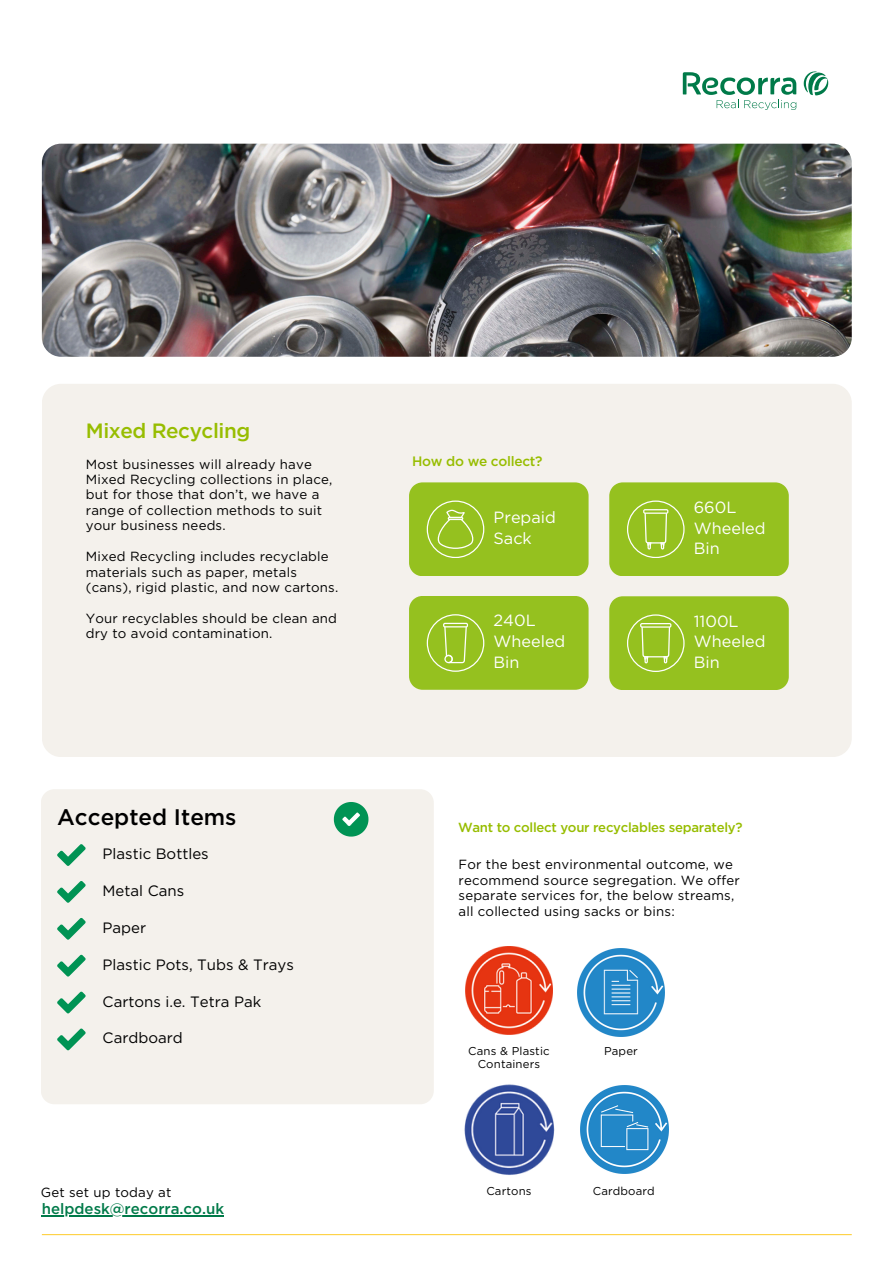
<style>
.page{position:relative;width:894px;height:1264px;background:#fff}
.page>*{position:absolute;margin:0;border:0;box-sizing:border-box;transform-origin:0 0}
.t1{font:500 22.5px "Gotham";color:#000}
.t2{font:500 20.7px "Gotham";letter-spacing:-.02em;color:#97bd00}
.t3{font:16.2px/20.7px "Gotham";color:#fff}
.t4{font:15px "Gotham";color:#000}
.t5{font:500 15px "Gotham";color:#007a49}
.t6{font:500 13.65px "Gotham";letter-spacing:-.02em;color:#97bd00}
.t7{font:13.2px/15.5px "Gotham";letter-spacing:.015em;color:#000}
.t8{font:500 13.2px "Gotham";letter-spacing:-.02em;color:#97bd00}
.t9{font:11.4px/13.4px "Gotham";letter-spacing:.015em;color:#000;text-align:center}
</style>
<div class="page">
<hr style="left:42px;top:1233px;width:809px;height:2px;background:#fed141">
<svg style="left:803px;top:71px;width:25px;height:24px"></svg>
<svg style="left:682px;top:72px;width:114px;height:38px"></svg>
<div style="left:42px;top:384px;width:809px;height:373px;background:#f4f1ec;border-radius:19px"></div>
<div style="left:409px;top:596px;width:179px;height:93px;background:#95c11f"></div>
<div style="left:609px;top:482px;width:179px;height:94px;background:#95c11f"></div>
<div style="left:409px;top:482px;width:179px;height:94px;background:#95c11f"></div>
<div style="left:609px;top:596px;width:179px;height:94px;background:#95c11f"></div>
<img style="left:42px;top:144px;width:809px;height:212px;border-radius:19px">
<div style="left:41px;top:789px;width:392px;height:315px;background:#f4f1ec;border-radius:14px"></div>
<svg style="left:57px;top:954px;width:28px;height:22px"></svg>
<svg style="left:57px;top:991px;width:28px;height:22px"></svg>
<svg style="left:57px;top:1028px;width:28px;height:22px"></svg>
<svg style="left:57px;top:844px;width:28px;height:21px"></svg>
<svg style="left:57px;top:881px;width:28px;height:21px"></svg>
<svg style="left:57px;top:918px;width:28px;height:21px"></svg>
<svg style="left:334px;top:802px;width:34px;height:34px"></svg>
<img style="left:465px;top:946px;width:87px;height:88px">
<img style="left:577px;top:948px;width:87px;height:88px">
<img style="left:580px;top:1085px;width:88px;height:88px">
<img style="left:464px;top:1084px;width:91px;height:91px">
<hr style="left:42px;top:1215px;width:182px;height:1px;background:#007a49">
<p class="t2" style="left:86px;top:421px;width:166px">Mixed Recycling</p>
<h2 class="t7" style="left:86px;top:457px;width:248px">Most businesses will already have<br>Mixed Recycling collections in place, but for those that don’t, we have a range of collection methods to suit your business needs.</h2>
<p class="t7" style="left:86px;top:549px;width:254px">Mixed Recycling includes recyclable materials such as paper, metals (cans), rigid plastic, and now cartons.</p>
<h2 class="t7" style="left:86px;top:611px;width:253px">Your recyclables should be clean and dry to avoid contamination.</h2>
<p class="t1" style="left:57px;top:807px;width:181px">Accepted Items</p>
<p class="t4" style="left:103px;top:847px;width:108px">Plastic Bottles</p>
<h1 class="t4" style="left:103px;top:883px;width:83px">Metal Cans</h1>
<p class="t4" style="left:103px;top:920px;width:45px">Paper</p>
<h2 class="t4" style="left:103px;top:957px;width:193px">Plastic Pots, Tubs &amp; Trays</h2>
<p class="t4" style="left:103px;top:994px;width:160px">Cartons i.e. Tetra Pak</p>
<h2 class="t4" style="left:103px;top:1031px;width:82px">Cardboard</h2>
<h2 class="t7" style="left:41px;top:1185px;width:132px">Get set up today at</h2>
<h2 class="t5" style="left:42px;top:1202px;width:184px">helpdesk@recorra.co.uk</h2>
<h2 class="t6" style="left:412px;top:454px;width:132px">How do we collect?</h2>
<h2 class="t3" style="left:493px;top:508px;width:64px">Prepaid<br>Sack</h2>
<p class="t3" style="left:493px;top:611px;width:73px">240L<br>Wheeled<br>Bin</p>
<p class="t3" style="left:693px;top:497px;width:73px">660L<br>Wheeled<br>Bin</p>
<p class="t3" style="left:693px;top:611px;width:73px">1100L<br>Wheeled<br>Bin</p>
<p class="t8" style="left:458px;top:821px;width:286px">Want to collect your recyclables separately?</p>
<p class="t7" style="left:458px;top:857px;width:283px">For the best environmental outcome, we recommend source segregation. We offer separate services for, the below streams, all collected using sacks or bins:</p>
<h2 class="t9" style="left:468px;top:1044px;width:83px">Cans &amp; Plastic<br>Containers</h2>
<h2 class="t9" style="left:604px;top:1044px;width:35px">Paper</h2>
<p class="t9" style="left:486px;top:1185px;width:47px">Cartons</p>
<p class="t9" style="left:592px;top:1185px;width:63px">Cardboard</p>
</div>
